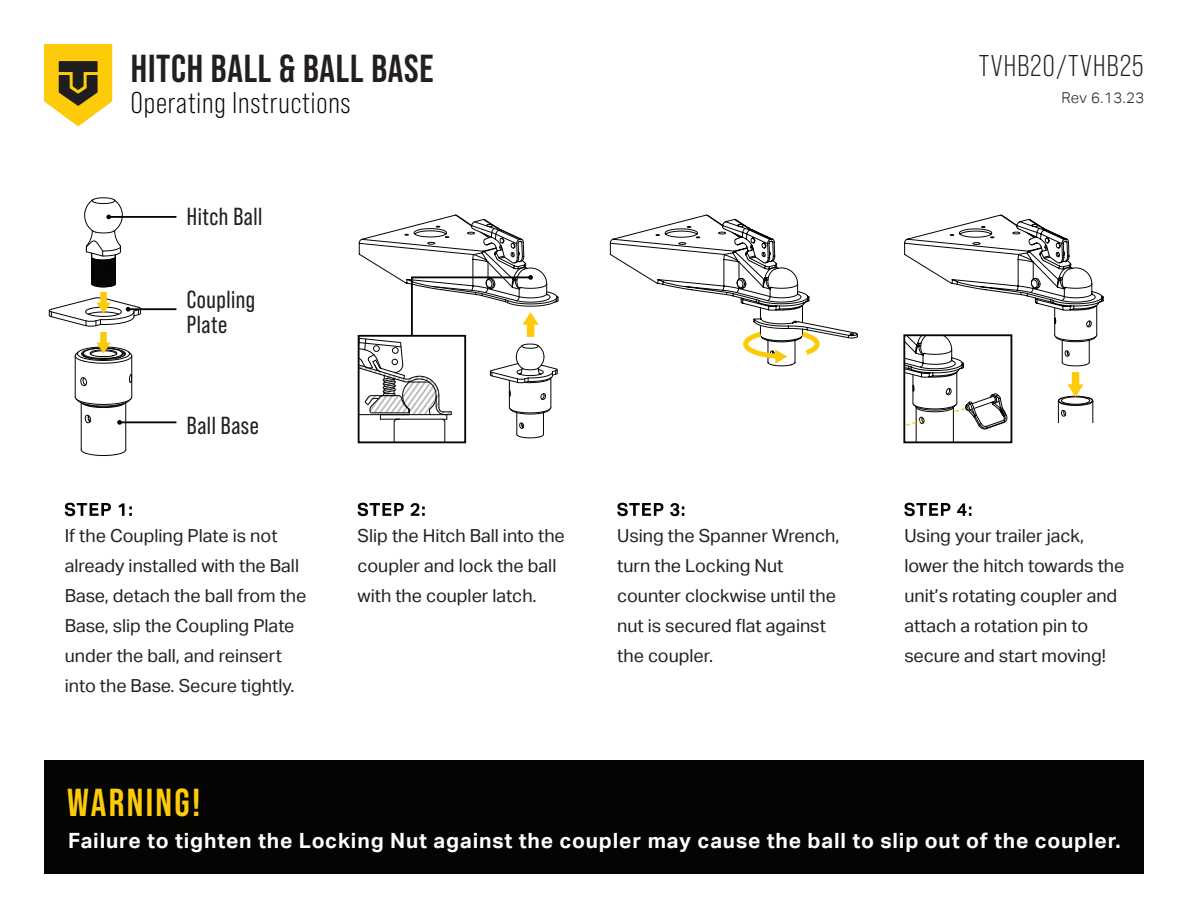
<style>
.page{position:relative;width:1188px;height:918px;background:#fff}
.page>*{position:absolute;margin:0;border:0;box-sizing:border-box;transform-origin:0 0}
.t1{font:700 39px "Bebas Neue Pro";letter-spacing:.02em;color:#231f20}
.t2{font:700 39px "Bebas Neue Pro";letter-spacing:.06em;color:#fdcb0a}
.t3{font:30px "Bebas Neue Pro";letter-spacing:.03em;color:#040503}
.t4{font:30px "Bebas Neue Pro";letter-spacing:.04em;color:#231f20}
.t5{font:24.6px/24.6px "Bebas Neue Pro";letter-spacing:.02em;color:#231f20}
.t6{font:700 21px "Aktiv Grotesk";letter-spacing:.04em;color:#fff}
.t7{font:18px/30px "Aktiv Grotesk";color:#231f20}
.t8{font:300 15px "Aktiv Grotesk";letter-spacing:.025em;color:#231f20}
</style>
<div class="page">
<svg style="left:65px;top:503px;width:46px;height:13px"></svg>
<svg style="left:118px;top:503px;width:14px;height:13px"></svg>
<svg style="left:358px;top:503px;width:46px;height:13px"></svg>
<svg style="left:411px;top:503px;width:14px;height:13px"></svg>
<svg style="left:617px;top:503px;width:46px;height:13px"></svg>
<svg style="left:670px;top:503px;width:14px;height:13px"></svg>
<svg style="left:904px;top:503px;width:47px;height:13px"></svg>
<svg style="left:957px;top:503px;width:14px;height:13px"></svg>
<hr style="left:131px;top:356px;width:1px;height:41px;background:#040503">
<hr style="left:75px;top:356px;width:1px;height:41px;background:#040503">
<hr style="left:125px;top:403px;width:1px;height:47px;background:#040503">
<hr style="left:81px;top:403px;width:1px;height:47px;background:#040503">
<svg style="left:129px;top:374px;width:3px;height:9px"></svg>
<svg style="left:80px;top:377px;width:7px;height:9px"></svg>
<svg style="left:81px;top:449px;width:45px;height:7px"></svg>
<svg style="left:75px;top:396px;width:57px;height:12px"></svg>
<svg style="left:85px;top:415px;width:6px;height:9px"></svg>
<svg style="left:75px;top:332px;width:57px;height:32px"></svg>
<hr style="left:120px;top:421px;width:56px;height:2px;background:#040503">
<svg style="left:117px;top:420px;width:5px;height:5px"></svg>
<hr style="left:128px;top:308px;width:48px;height:2px;background:#040503">
<hr style="left:109px;top:216px;width:67px;height:2px;background:#040503">
<svg style="left:49px;top:197px;width:92px;height:129px"></svg>
<div style="left:44px;top:760px;width:1100px;height:114px;background:#040503"></div>
<svg style="left:610px;top:214px;width:248px;height:153px"></svg>
<svg style="left:358px;top:214px;width:201px;height:228px"></svg>
<svg style="left:44px;top:44px;width:68px;height:82px;background:#caaa32"></svg>
<hr style="left:953px;top:407px;width:1px;height:35px;background:#040503">
<hr style="left:916px;top:407px;width:1px;height:35px;background:#040503">
<svg style="left:904px;top:214px;width:200px;height:216px"></svg>
<div style="left:903px;top:334px;width:109px;height:109px;border:2px solid #040503"></div>
<h1 class="t1" style="left:131px;top:47px;width:304px">HITCH BALL &amp; BALL BASE</h1>
<h2 class="t4" style="left:979px;top:49px;width:166px">TVHB20/TVHB25</h2>
<h2 class="t3" style="left:131px;top:86px;width:221px">Operating Instructions</h2>
<p class="t8" style="left:1062px;top:89px;width:84px">Rev 6.13.23</p>
<h3 class="t5" style="left:187px;top:204px;width:77px">Hitch Ball</h3>
<h3 class="t5" style="left:187px;top:287px;width:70px">Coupling<br>Plate</h3>
<h3 class="t5" style="left:187px;top:413px;width:73px">Ball Base</h3>
<p class="t7" style="left:65px;top:521px;width:243px">If the Coupling Plate is not already installed with the Ball<br>Base, detach the ball from the<br>Base, slip the Coupling Plate under the ball, and reinsert into the Base. Secure tightly.</p>
<p class="t7" style="left:358px;top:521px;width:209px">Slip the Hitch Ball into the coupler and lock the ball with the coupler latch.</p>
<p class="t7" style="left:617px;top:521px;width:224px">Using the Spanner Wrench, turn the Locking Nut counter clockwise until the nut is secured flat against the coupler.</p>
<p class="t7" style="left:904px;top:521px;width:222px">Using your trailer jack, lower the hitch towards the unit’s rotating coupler and attach a rotation pin to secure and start moving!</p>
<h1 class="t2" style="left:67px;top:780px;width:135px">WARNING!</h1>
<p class="t6" style="left:68px;top:829px;width:1054px">Failure to tighten the Locking Nut against the coupler may cause the ball to slip out of the coupler.</p>
</div>
